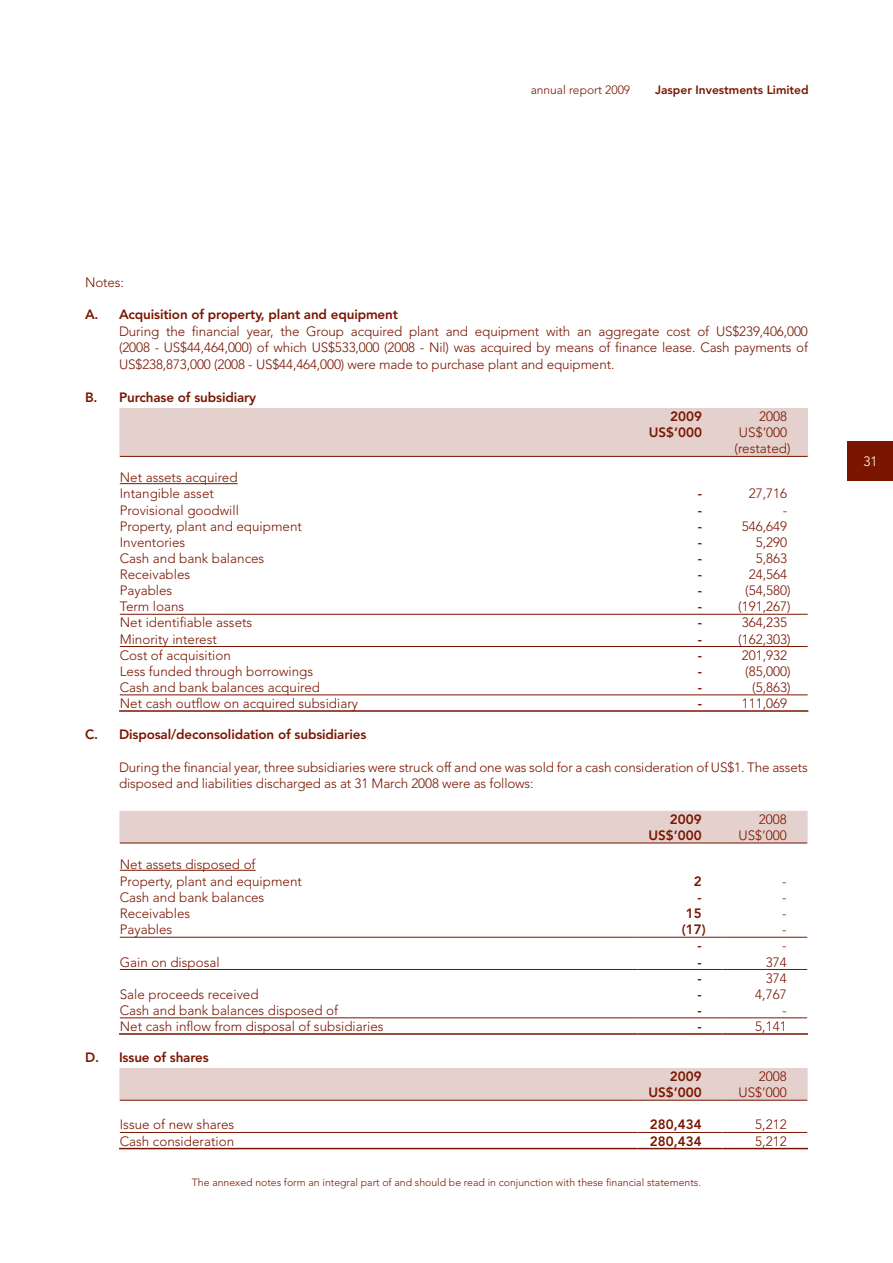
<style>
.page{position:relative;width:893px;height:1263px;background:#fff}
.page>*{position:absolute;margin:0;border:0;box-sizing:border-box;transform-origin:0 0}
.t1{font:300 13.5px/16.5px "Avenir LT Std";color:#7a1600}
.t2{font:800 13.5px "Avenir LT Std";letter-spacing:-.01em;color:#7a1600}
.t3{font:300 13.5px "Avenir LT Std";color:#fff}
.t4{font:800 12px "Avenir LT Std";color:#7a1600}
.t5{font:300 12px "Avenir LT Std";color:#7a1600}
.t6{font:300 10.5px "Avenir LT Std";color:#7a1600}
</style>
<div class="page">
<div style="left:848px;top:441px;width:45px;height:39px;background:#7a1600"></div>
<div style="left:119px;top:408px;width:689px;height:48px;background:#e4d0cc"></div>
<hr style="left:120px;top:614px;width:518px;height:1px;background:#7a1600">
<hr style="left:638px;top:614px;width:85px;height:1px;background:#7a1600">
<hr style="left:723px;top:614px;width:85px;height:1px;background:#7a1600">
<hr style="left:120px;top:646px;width:518px;height:1px;background:#7a1600">
<hr style="left:638px;top:646px;width:85px;height:1px;background:#7a1600">
<hr style="left:723px;top:646px;width:85px;height:1px;background:#7a1600">
<hr style="left:120px;top:694px;width:518px;height:1px;background:#7a1600">
<hr style="left:638px;top:694px;width:85px;height:1px;background:#7a1600">
<hr style="left:723px;top:694px;width:85px;height:1px;background:#7a1600">
<hr style="left:119px;top:710px;width:519px;height:2px;background:#7a1600">
<hr style="left:638px;top:710px;width:85px;height:2px;background:#7a1600">
<hr style="left:723px;top:710px;width:85px;height:2px;background:#7a1600">
<hr style="left:120px;top:456px;width:518px;height:1px;background:#7a1600">
<hr style="left:638px;top:456px;width:85px;height:1px;background:#7a1600">
<hr style="left:723px;top:456px;width:85px;height:1px;background:#7a1600">
<hr style="left:120px;top:483px;width:118px;height:1px;background:#7a1600">
<div style="left:119px;top:811px;width:689px;height:32px;background:#e4d0cc"></div>
<hr style="left:120px;top:937px;width:517px;height:1px;background:#7a1600">
<hr style="left:637px;top:937px;width:85px;height:1px;background:#7a1600">
<hr style="left:722px;top:937px;width:85px;height:1px;background:#7a1600">
<hr style="left:120px;top:969px;width:517px;height:1px;background:#7a1600">
<hr style="left:637px;top:969px;width:85px;height:1px;background:#7a1600">
<hr style="left:722px;top:969px;width:85px;height:1px;background:#7a1600">
<hr style="left:120px;top:1017px;width:517px;height:1px;background:#7a1600">
<hr style="left:637px;top:1017px;width:85px;height:1px;background:#7a1600">
<hr style="left:722px;top:1017px;width:85px;height:1px;background:#7a1600">
<hr style="left:119px;top:1033px;width:518px;height:2px;background:#7a1600">
<hr style="left:637px;top:1033px;width:85px;height:2px;background:#7a1600">
<hr style="left:722px;top:1033px;width:86px;height:2px;background:#7a1600">
<hr style="left:120px;top:843px;width:517px;height:1px;background:#7a1600">
<hr style="left:637px;top:843px;width:85px;height:1px;background:#7a1600">
<hr style="left:722px;top:843px;width:85px;height:1px;background:#7a1600">
<hr style="left:120px;top:870px;width:136px;height:1px;background:#7a1600">
<div style="left:119px;top:1068px;width:689px;height:32px;background:#e4d0cc"></div>
<hr style="left:120px;top:1132px;width:517px;height:1px;background:#7a1600">
<hr style="left:637px;top:1132px;width:85px;height:1px;background:#7a1600">
<hr style="left:722px;top:1132px;width:85px;height:1px;background:#7a1600">
<hr style="left:119px;top:1148px;width:518px;height:1px;background:#7a1600">
<hr style="left:637px;top:1148px;width:85px;height:1px;background:#7a1600">
<hr style="left:722px;top:1148px;width:86px;height:1px;background:#7a1600">
<hr style="left:120px;top:1100px;width:517px;height:1px;background:#7a1600">
<hr style="left:637px;top:1100px;width:85px;height:1px;background:#7a1600">
<hr style="left:722px;top:1100px;width:85px;height:1px;background:#7a1600">
<p class="t5" style="left:531px;top:83px;width:101px">annual report 2009</p>
<p class="t4" style="left:655px;top:83px;width:155px">Jasper Investments Limited</p>
<p class="t1" style="left:85px;top:274px;width:40px">Notes:</p>
<p class="t2" style="left:85px;top:307px;width:314px">A. Acquisition of property, plant and equipment</p>
<p class="t1" style="left:119px;top:323px;width:690px;text-align:justify">During the financial year, the Group acquired plant and equipment with an aggregate cost of US$239,406,000 (2008 - US$44,464,000) of which US$533,000 (2008 - Nil) was acquired by means of finance lease. Cash payments of US$238,873,000 (2008 - US$44,464,000) were made to purchase plant and equipment.</p>
<p class="t2" style="left:85px;top:389px;width:173px">B. Purchase of subsidiary</p>
<p class="t2" style="left:670px;top:408px;width:33px">2009</p>
<p class="t1" style="left:759px;top:408px;width:29px">2008</p>
<p class="t2" style="left:649px;top:425px;width:55px">US$’000</p>
<p class="t1" style="left:734px;top:425px;width:58px;text-align:center">US$’000 (restated)</p>
<p class="t1" style="left:120px;top:470px;width:119px">Net assets acquired<br>Intangible asset</p>
<p class="t2" style="left:698px;top:486px;width:6px">-</p>
<p class="t1" style="left:749px;top:486px;width:40px">27,716</p>
<p class="t1" style="left:120px;top:502px;width:121px">Provisional goodwill</p>
<p class="t2" style="left:698px;top:502px;width:6px">-</p>
<p class="t1" style="left:783px;top:502px;width:6px">-</p>
<p class="t1" style="left:120px;top:518px;width:184px">Property, plant and equipment</p>
<p class="t2" style="left:698px;top:518px;width:6px">-</p>
<p class="t1" style="left:742px;top:518px;width:47px">546,649</p>
<p class="t1" style="left:120px;top:534px;width:67px">Inventories</p>
<p class="t2" style="left:698px;top:534px;width:6px">-</p>
<p class="t1" style="left:756px;top:534px;width:33px">5,290</p>
<p class="t1" style="left:120px;top:550px;width:146px">Cash and bank balances</p>
<p class="t2" style="left:698px;top:550px;width:6px">-</p>
<p class="t1" style="left:756px;top:550px;width:33px">5,863</p>
<p class="t1" style="left:120px;top:566px;width:72px">Receivables</p>
<p class="t2" style="left:698px;top:566px;width:6px">-</p>
<p class="t1" style="left:749px;top:566px;width:40px">24,564</p>
<p class="t1" style="left:120px;top:582px;width:54px">Payables</p>
<p class="t2" style="left:698px;top:582px;width:6px">-</p>
<p class="t1" style="left:745px;top:582px;width:47px">(54,580)</p>
<p class="t1" style="left:120px;top:598px;width:66px">Term loans</p>
<p class="t2" style="left:698px;top:599px;width:6px">-</p>
<p class="t1" style="left:738px;top:598px;width:54px">(191,267)</p>
<p class="t1" style="left:120px;top:615px;width:134px">Net identifiable assets</p>
<p class="t2" style="left:698px;top:615px;width:6px">-</p>
<p class="t1" style="left:742px;top:615px;width:47px">364,235</p>
<p class="t1" style="left:120px;top:631px;width:99px">Minority interest</p>
<p class="t2" style="left:698px;top:631px;width:6px">-</p>
<p class="t1" style="left:738px;top:631px;width:54px">(162,303)</p>
<p class="t1" style="left:120px;top:647px;width:113px">Cost of acquisition</p>
<p class="t2" style="left:698px;top:647px;width:6px">-</p>
<p class="t1" style="left:742px;top:647px;width:47px">201,932</p>
<p class="t1" style="left:120px;top:663px;width:195px">Less funded through borrowings</p>
<p class="t2" style="left:698px;top:663px;width:6px">-</p>
<p class="t1" style="left:745px;top:663px;width:47px">(85,000)</p>
<p class="t1" style="left:120px;top:679px;width:202px">Cash and bank balances acquired</p>
<p class="t2" style="left:698px;top:679px;width:6px">-</p>
<p class="t1" style="left:752px;top:679px;width:40px">(5,863)</p>
<p class="t1" style="left:120px;top:695px;width:240px">Net cash outflow on acquired subsidiary</p>
<p class="t2" style="left:698px;top:695px;width:6px">-</p>
<p class="t1" style="left:742px;top:695px;width:47px">111,069</p>
<p class="t2" style="left:85px;top:726px;width:283px">C. Disposal/deconsolidation of subsidiaries</p>
<p class="t1" style="left:119px;top:759px;width:690px">During the financial year, three subsidiaries were struck off and one was sold for a cash consideration of US$1. The assets disposed and liabilities discharged as at 31 March 2008 were as follows:</p>
<p class="t2" style="left:670px;top:811px;width:33px">2009</p>
<p class="t1" style="left:759px;top:811px;width:29px">2008</p>
<p class="t2" style="left:648px;top:827px;width:55px">US$’000</p>
<p class="t1" style="left:738px;top:827px;width:50px">US$’000</p>
<p class="t1" style="left:120px;top:856px;width:184px;line-height:17px">Net assets disposed of<br>Property, plant and equipment</p>
<p class="t2" style="left:694px;top:873px;width:9px">2</p>
<p class="t1" style="left:782px;top:873px;width:6px">-</p>
<p class="t1" style="left:120px;top:889px;width:146px">Cash and bank balances</p>
<p class="t2" style="left:697px;top:889px;width:6px">-</p>
<p class="t1" style="left:782px;top:889px;width:6px">-</p>
<p class="t1" style="left:120px;top:905px;width:72px">Receivables</p>
<p class="t2" style="left:686px;top:905px;width:17px">15</p>
<p class="t1" style="left:782px;top:905px;width:6px">-</p>
<p class="t1" style="left:120px;top:921px;width:54px">Payables</p>
<p class="t2" style="left:682px;top:921px;width:25px">(17)</p>
<p class="t1" style="left:782px;top:921px;width:6px">-</p>
<p class="t2" style="left:697px;top:938px;width:6px">-</p>
<p class="t1" style="left:782px;top:937px;width:6px">-</p>
<p class="t1" style="left:120px;top:954px;width:101px">Gain on disposal</p>
<p class="t2" style="left:697px;top:954px;width:6px">-</p>
<p class="t1" style="left:766px;top:954px;width:22px">374</p>
<p class="t2" style="left:697px;top:970px;width:6px">-</p>
<p class="t1" style="left:766px;top:970px;width:22px">374</p>
<p class="t1" style="left:120px;top:986px;width:140px">Sale proceeds received</p>
<p class="t2" style="left:697px;top:986px;width:6px">-</p>
<p class="t1" style="left:755px;top:986px;width:33px">4,767</p>
<p class="t1" style="left:120px;top:1002px;width:220px">Cash and bank balances disposed of</p>
<p class="t2" style="left:697px;top:1002px;width:6px">-</p>
<p class="t1" style="left:782px;top:1002px;width:6px">-</p>
<p class="t1" style="left:120px;top:1018px;width:265px">Net cash inflow from disposal of subsidiaries</p>
<p class="t2" style="left:697px;top:1018px;width:6px">-</p>
<p class="t1" style="left:755px;top:1018px;width:33px">5,141</p>
<p class="t2" style="left:85px;top:1049px;width:125px">D. Issue of shares</p>
<p class="t2" style="left:670px;top:1068px;width:33px">2009</p>
<p class="t1" style="left:759px;top:1068px;width:29px">2008</p>
<p class="t2" style="left:648px;top:1084px;width:55px">US$’000</p>
<p class="t1" style="left:738px;top:1084px;width:50px">US$’000</p>
<p class="t1" style="left:120px;top:1116px;width:116px">Issue of new shares</p>
<p class="t2" style="left:650px;top:1117px;width:53px">280,434</p>
<p class="t1" style="left:755px;top:1116px;width:33px">5,212</p>
<p class="t1" style="left:120px;top:1133px;width:116px">Cash consideration</p>
<p class="t2" style="left:650px;top:1133px;width:53px">280,434</p>
<p class="t1" style="left:755px;top:1133px;width:33px">5,212</p>
<p class="t6" style="left:192px;top:1176px;width:511px">The annexed notes form an integral part of and should be read in conjunction with these financial statements.</p>
<p class="t3" style="left:863px;top:453px;width:16px">31</p>
</div>
